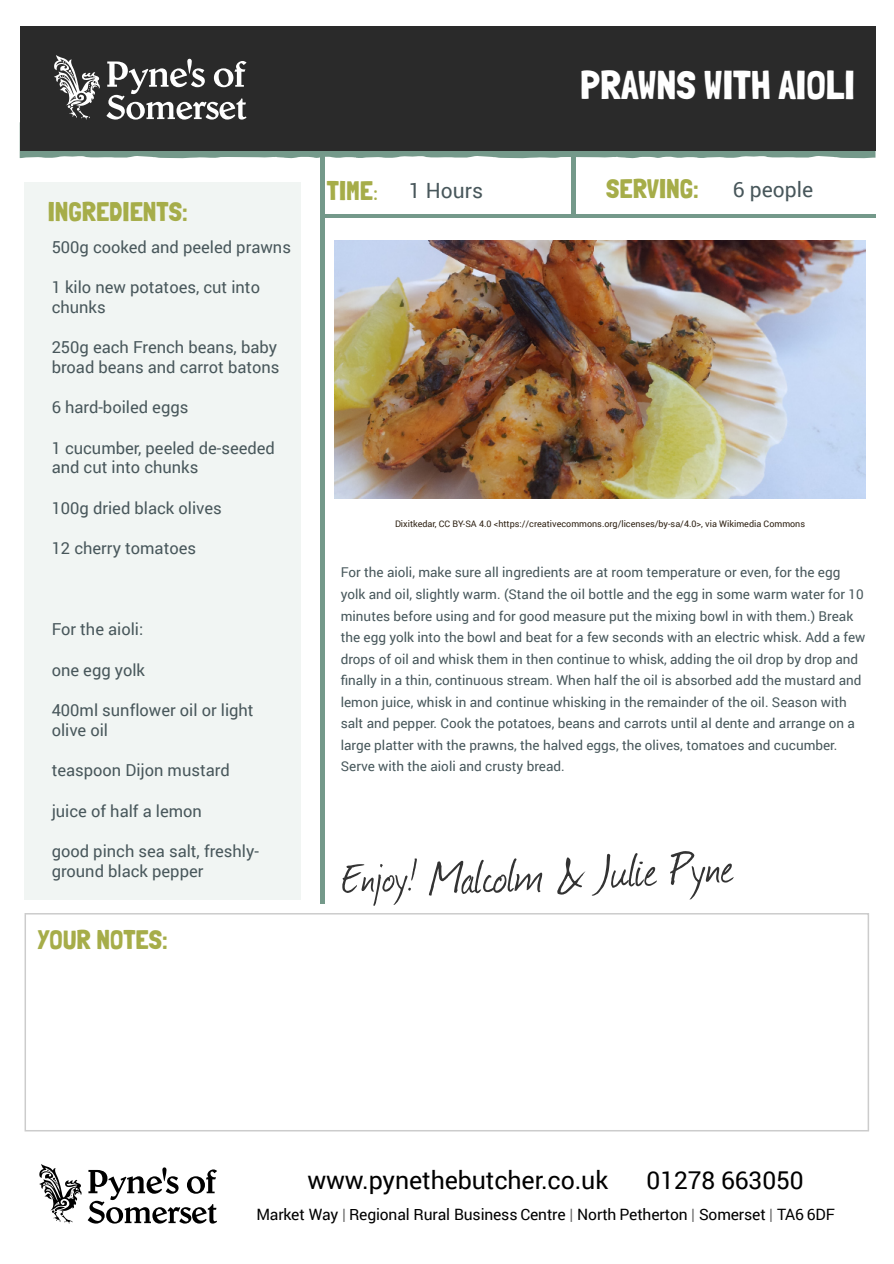
<style>
.page{position:relative;width:894px;height:1264px;background:#fff}
.page>*{position:absolute;margin:0;border:0;box-sizing:border-box;transform-origin:0 0}
.t1{font:54.15px "Journal";color:#333}
.t2{font:40.2px "Londrina Solid";color:#fff}
.t3{font:27px "Londrina Solid";color:#a6ad49}
.t4{font:24.9px "Roboto";letter-spacing:-.005em;color:#000}
.t5{font:24.6px "Roboto";letter-spacing:-.005em;color:#000}
.t6{font:21px "Roboto";color:#48575b}
.t7{font:16.5px/19.5px "Roboto";color:#48575b}
.t8{font:15.6px "Roboto";letter-spacing:-.01em;color:#000}
.t9{font:13.5px/21.5px "Roboto";color:#47575b}
.t10{font:9px "Roboto";color:#2e2113}
.s1{font-family:"Quicksand";font-weight:700;font-size:18.3px}
.s2{font-size:48.6px}
.s3{color:#666}
</style>
<div class="page">
<div style="left:20px;top:26px;width:855px;height:125px;background:#2a2a2a"></div>
<svg style="left:20px;top:55px;width:855px;height:103px"></svg>
<div style="left:320px;top:155px;width:5px;height:748px;background:#74998a"></div>
<hr style="left:571px;top:155px;width:4px;height:61px;background:#74998a">
<hr style="left:323px;top:214px;width:552px;height:4px;background:#74998a">
<svg style="left:88px;top:1167px;width:129px;height:56px"></svg>
<svg style="left:39px;top:1164px;width:43px;height:59px"></svg>
<div style="left:25px;top:913px;width:843px;height:218px;background:#fff;border:2px solid #ccc"></div>
<img style="left:334px;top:241px;width:531px;height:257px">
<h3 class="t3" style="left:48px;top:195px;width:141px">INGREDIENTS:</h3>
<p class="t7" style="left:52px;top:236px;width:241px">500g cooked and peeled prawns</p>
<p class="t7" style="left:52px;top:277px;width:210px">1 kilo new potatoes, cut into chunks</p>
<p class="t7" style="left:52px;top:337px;width:229px">250g each French beans, baby broad beans and carrot batons</p>
<p class="t7" style="left:52px;top:397px;width:138px">6 hard-boiled eggs</p>
<p class="t7" style="left:52px;top:437px;width:225px">1 cucumber, peeled de-seeded and cut into chunks</p>
<p class="t7" style="left:52px;top:497px;width:171px">100g dried black olives</p>
<p class="t7" style="left:52px;top:538px;width:146px">12 cherry tomatoes</p>
<p class="t7" style="left:52px;top:619px;width:93px">For the aioli:</p>
<p class="t7" style="left:52px;top:659px;width:95px">one egg yolk</p>
<p class="t7" style="left:52px;top:700px;width:203px">400ml sunflower oil or light olive oil</p>
<p class="t7" style="left:52px;top:760px;width:179px">teaspoon Dijon mustard</p>
<p class="t7" style="left:52px;top:800px;width:152px">juice of half a lemon</p>
<p class="t7" style="left:52px;top:841px;width:209px">good pinch sea salt, freshly&shy;ground black pepper</p>
<h3 class="t3" style="left:37px;top:923px;width:132px">YOUR NOTES:</h3>
<h2 class="t2" style="left:580px;top:61px;width:276px">PRAWNS WITH AIOLI</h2>
<h3 class="t3" style="left:606px;top:173px;width:94px">SERVING:</h3>
<h3 class="t3" style="left:327px;top:174px;width:53px">TIME<span class="s1">:</span></h3>
<h3 class="t6" style="left:409px;top:176px;width:76px">1 Hours</h3>
<h3 class="t6" style="left:732px;top:175px;width:82px">6 people</h3>
<p class="t10" style="left:395px;top:517px;width:411px">Dixitkedar, CC BY-SA 4.0 &lt;https://creativecommons.org/licenses/by-sa/4.0&gt;, via Wikimedia Commons</p>
<p class="t9" style="left:340px;top:561px;width:526px">For the aioli, make sure all ingredients are at room temperature or even, for the egg yolk and oil, slightly warm. (Stand the oil bottle and the egg in some warm water for 10 minutes before using and for good measure put the mixing bowl in with them.) Break the egg yolk into the bowl and beat for a few seconds with an electric whisk. Add a few drops of oil and whisk them in then continue to whisk, adding the oil drop by drop and finally in a thin, continuous stream. When half the oil is absorbed add the mustard and lemon juice, whisk in and continue whisking in the remainder of the oil. Season with salt and pepper. Cook the potatoes, beans and carrots until al dente and arrange on a large platter with the prawns, the halved eggs, the olives, tomatoes and cucumber.<br>Serve with the aioli and crusty bread.</p>
<h1 class="t1" style="left:340px;top:848px;width:393px;rotate:-3deg"><span class="s2">Enjoy!</span> Malcolm &amp; Julie Pyne</h1>
<h3 class="t4" style="left:307px;top:1163px;width:302px">www.pynethebutcher.co.uk</h3>
<h3 class="t5" style="left:646px;top:1163px;width:158px">01278 663050</h3>
<p class="t8" style="left:256px;top:1203px;width:580px">Market Way <span class="s3">|</span> Regional Rural Business Centre <span class="s3">|</span> North Petherton <span class="s3">|</span> Somerset <span class="s3">|</span> TA6 6DF</p>
</div>
